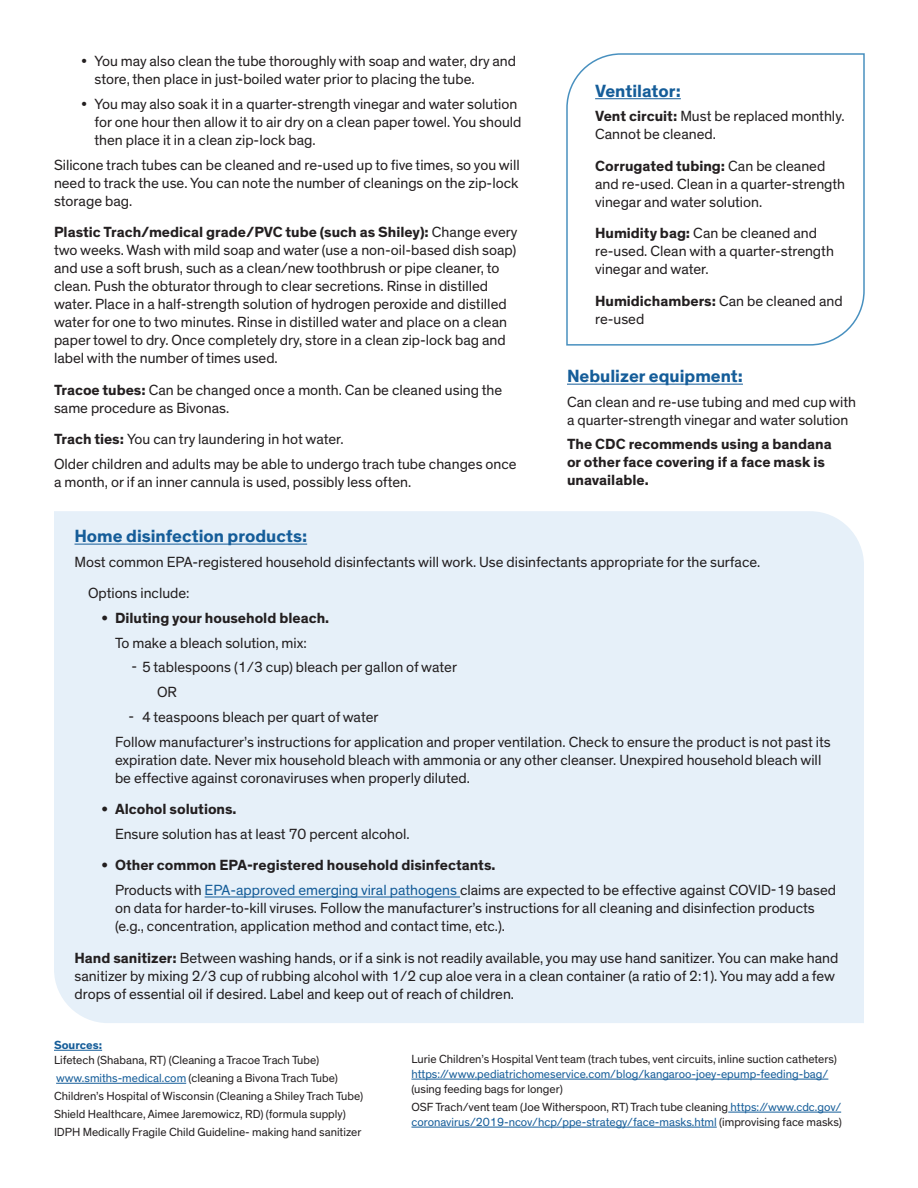
<style>
.page{position:relative;width:918px;height:1188px;background:#fff}
.page>*{position:absolute;margin:0;border:0;box-sizing:border-box;transform-origin:0 0}
.t1{font:700 18px "Theinhardt";color:#155d99}
.t2{font:15px/18px "Theinhardt";color:#231f20}
.t3{font:700 15px/18px "Theinhardt";color:#231f20}
.t4{font:12px/15px "Theinhardt";color:#231f20}
.t5{font:700 12px "Theinhardt";color:#155d99}
.s1{font-weight:700}
.s2{color:#155d99}
</style>
<div class="page">
<div style="left:54px;top:511px;width:810px;height:512px;background:#e6f0f9"></div>
<svg style="left:566px;top:53px;width:299px;height:293px"></svg>
<hr style="left:595px;top:98px;width:86px;height:1px;background:#155d99">
<hr style="left:567px;top:384px;width:176px;height:1px;background:#155d99">
<hr style="left:75px;top:544px;width:232px;height:1px;background:#155d99">
<hr style="left:205px;top:897px;width:255px;height:1px;background:#155d99">
<hr style="left:54px;top:1050px;width:48px;height:1px;background:#155d99">
<hr style="left:56px;top:1083px;width:130px;height:1px;background:#155d99">
<hr style="left:411px;top:1079px;width:417px;height:1px;background:#155d99">
<hr style="left:728px;top:1112px;width:113px;height:1px;background:#155d99">
<hr style="left:411px;top:1127px;width:306px;height:1px;background:#155d99">
<p class="t2" style="left:94px;top:52px;width:423px;text-indent:-14px">• You may also clean the tube thoroughly with soap and water, dry and store, then place in just-boiled water prior to placing the tube.</p>
<p class="t2" style="left:94px;top:95px;width:429px;text-indent:-14px">• You may also soak it in a quarter-strength vinegar and water solution for one hour then allow it to air dry on a clean paper towel. You should then place it in a clean zip-lock bag.</p>
<p class="t2" style="left:54px;top:156px;width:467px;text-align:justify">Silicone trach tubes can be cleaned and re-used up to five times, so you will need to track the use. You can note the number of cleanings on the zip-lock storage bag.</p>
<p class="t2" style="left:54px;top:223px;width:465px"><span class="s1">Plastic Trach/medical grade/PVC tube (such as Shiley):</span> Change every two weeks. Wash with mild soap and water (use a non-oil-based dish soap) and use a soft brush, such as a clean/new toothbrush or pipe cleaner, to clean. Push the obturator through to clear secretions. Rinse in distilled water. Place in a half-strength solution of hydrogen peroxide and distilled water for one to two minutes. Rinse in distilled water and place on a clean paper towel to dry. Once completely dry, store in a clean zip-lock bag and label with the number of times used.</p>
<p class="t2" style="left:54px;top:381px;width:450px"><span class="s1">Tracoe tubes:</span> Can be changed once a month. Can be cleaned using the same procedure as Bivonas.</p>
<p class="t2" style="left:54px;top:430px;width:291px"><span class="s1">Trach ties:</span> You can try laundering in hot water.</p>
<p class="t2" style="left:54px;top:455px;width:464px">Older children and adults may be able to undergo trach tube changes once a month, or if an inner cannula is used, possibly less often.</p>
<p class="t1" style="left:595px;top:79px;width:87px">Ventilator:</p>
<p class="t2" style="left:595px;top:108px;width:251px"><span class="s1">Vent circuit:</span> Must be replaced monthly.<br>Cannot be cleaned.</p>
<p class="t2" style="left:595px;top:157px;width:252px"><span class="s1">Corrugated tubing:</span> Can be cleaned and re-used. Clean in a quarter-strength vinegar and water solution.</p>
<p class="t2" style="left:595px;top:225px;width:240px"><span class="s1">Humidity bag:</span> Can be cleaned and re-used. Clean with a quarter-strength vinegar and water.</p>
<p class="t2" style="left:595px;top:292px;width:249px"><span class="s1">Humidichambers:</span> Can be cleaned and re-used</p>
<p class="t1" style="left:567px;top:365px;width:177px">Nebulizer equipment:</p>
<p class="t2" style="left:567px;top:393px;width:291px">Can clean and re-use tubing and med cup with a quarter-strength vinegar and water solution</p>
<p class="t3" style="left:567px;top:436px;width:266px">The CDC recommends using a bandana or other face covering if a face mask is unavailable.</p>
<p class="t1" style="left:75px;top:525px;width:234px">Home disinfection products:</p>
<p class="t2" style="left:75px;top:553px;width:687px">Most common EPA-registered household disinfectants will work. Use disinfectants appropriate for the surface.</p>
<p class="t2" style="left:88px;top:585px;width:103px">Options include:</p>
<p class="t3" style="left:102px;top:609px;width:229px">• Diluting your household bleach.</p>
<p class="t2" style="left:115px;top:634px;width:193px">To make a bleach solution, mix:</p>
<p class="t2" style="left:132px;top:659px;width:327px">- 5 tablespoons (1/3 cup) bleach per gallon of water</p>
<p class="t2" style="left:157px;top:684px;width:22px">OR</p>
<p class="t2" style="left:129px;top:708px;width:252px">- 4 teaspoons bleach per quart of water</p>
<p class="t2" style="left:115px;top:733px;width:717px">Follow manufacturer’s instructions for application and proper ventilation. Check to ensure the product is not past its expiration date. Never mix household bleach with ammonia or any other cleanser. Unexpired household bleach will be effective against coronaviruses when properly diluted.</p>
<p class="t3" style="left:102px;top:801px;width:137px">• Alcohol solutions.</p>
<p class="t2" style="left:115px;top:825px;width:296px">Ensure solution has at least 70 percent alcohol.</p>
<p class="t3" style="left:102px;top:857px;width:396px">• Other common EPA-registered household disinfectants.</p>
<p class="t2" style="left:115px;top:882px;width:723px">Products with <span class="s2">EPA-approved emerging viral pathogens</span> claims are expected to be effective against COVID-19 based on data for harder-to-kill viruses. Follow the manufacturer’s instructions for all cleaning and disinfection products (e.g., concentration, application method and contact time, etc.).</p>
<p class="t2" style="left:75px;top:949px;width:765px"><span class="s1">Hand sanitizer:</span> Between washing hands, or if a sink is not readily available, you may use hand sanitizer. You can make hand sanitizer by mixing 2/3 cup of rubbing alcohol with 1/2 cup aloe vera in a clean container (a ratio of 2:1). You may add a few drops of essential oil if desired. Label and keep out of reach of children.</p>
<p class="t5" style="left:54px;top:1037px;width:50px">Sources:</p>
<p class="t4" style="left:54px;top:1053px;width:267px">Lifetech (Shabana, RT) (Cleaning a Tracoe Trach Tube)</p>
<p class="t4" style="left:56px;top:1071px;width:283px"><span class="s2">www.smiths-medical.com</span> (cleaning a Bivona Trach Tube)</p>
<p class="t4" style="left:54px;top:1089px;width:311px">Children’s Hospital of Wisconsin (Cleaning a Shiley Trach Tube)</p>
<p class="t4" style="left:54px;top:1107px;width:293px">Shield Healthcare, Aimee Jaremowicz, RD) (formula supply)</p>
<p class="t4" style="left:54px;top:1125px;width:309px">IDPH Medically Fragile Child Guideline- making hand sanitizer</p>
<p class="t4" style="left:411px;top:1051px;width:427px">Lurie Children’s Hospital Vent team (trach tubes, vent circuits, inline suction catheters) <span class="s2">https://www.pediatrichomeservice.com/blog/kangaroo-joey-epump-feeding-bag/ </span>(using feeding bags for longer)</p>
<p class="t4" style="left:411px;top:1099px;width:432px">OSF Trach/vent team (Joe Witherspoon, RT) Trach tube cleaning <span class="s2">https://www.cdc.gov/ coronavirus/2019-ncov/hcp/ppe-strategy/face-masks.html</span> (improvising face masks)</p>
</div>
